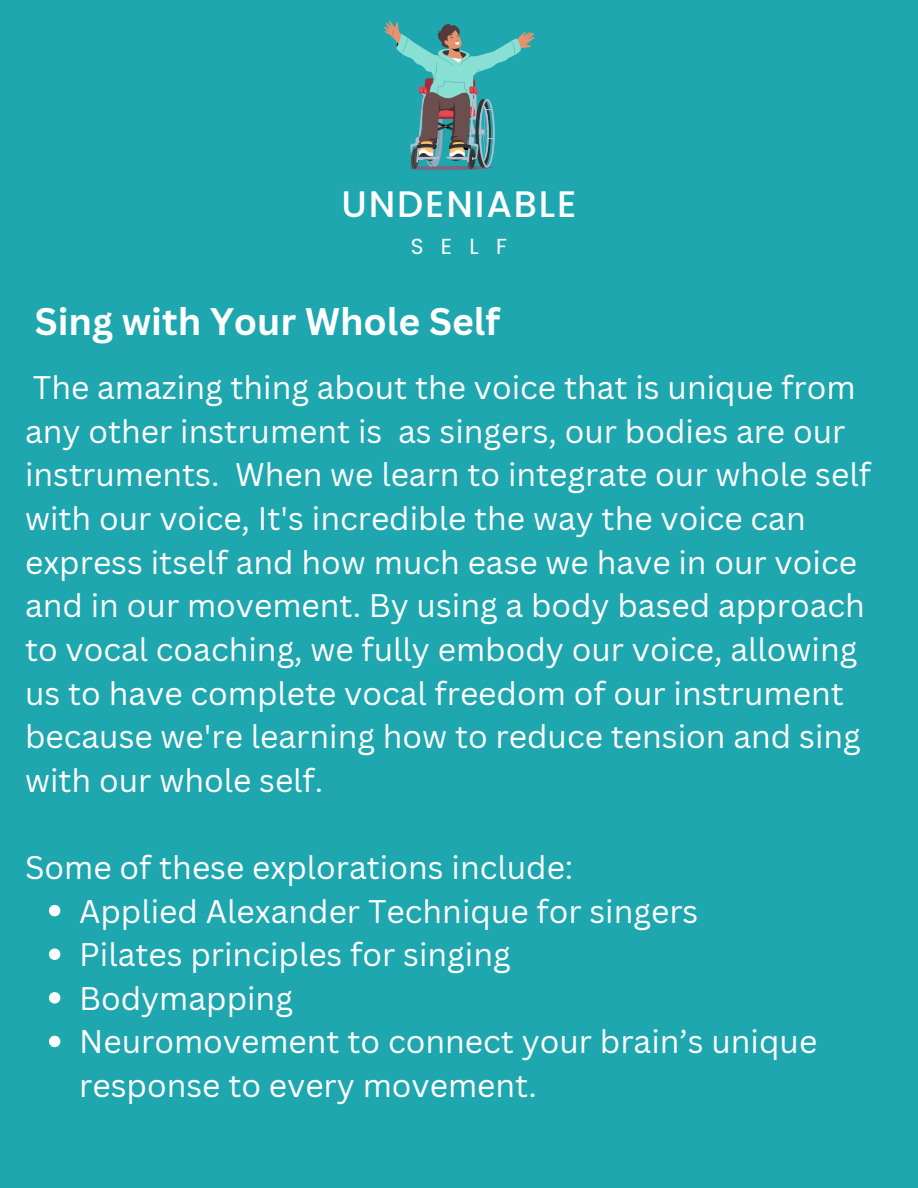
<style>
.page{position:relative;width:918px;height:1188px;background:#1ea7af}
.page>*{position:absolute;margin:0;border:0;box-sizing:border-box;transform-origin:0 0}
.t1{font:700 37.35px "Canva Sans";color:#fff}
.t2{font:500 36.9px "Poppins";letter-spacing:.05em;color:#fff}
.t3{font:31.8px/43.7px "Canva Sans";color:#fff}
.t4{font:21.75px "Poppins";color:#fff}
</style>
<div class="page">
<svg style="left:49px;top:905px;width:11px;height:11px"></svg>
<svg style="left:49px;top:949px;width:11px;height:11px"></svg>
<svg style="left:49px;top:992px;width:11px;height:12px"></svg>
<svg style="left:49px;top:1036px;width:11px;height:11px"></svg>
<svg style="left:384px;top:20px;width:150px;height:150px"></svg>
<p class="t2" style="left:341px;top:178px;width:237px">UNDENIABLE</p>
<p class="t4" style="left:411px;top:231px;width:98px">SELF</p>
<p class="t1" style="left:35px;top:295px;width:467px">Sing with Your Whole Self</p>
<p class="t3" style="left:25px;top:365px;width:847px">The amazing thing about the voice that is unique from any other instrument is as singers, our bodies are our instruments. When we learn to integrate our whole self with our voice, It's incredible the way the voice can express itself and how much ease we have in our voice and in our movement. By using a body based approach to vocal coaching, we fully embody our voice, allowing us to have complete vocal freedom of our instrument because we're learning how to reduce tension and sing with our whole self.</p>
<h1 class="t3" style="left:25px;top:845px;width:550px">Some of these explorations include:</h1>
<p class="t3" style="left:79px;top:888px;width:621px">Applied Alexander Technique for singers</p>
<p class="t3" style="left:79px;top:932px;width:433px">Pilates principles for singing</p>
<p class="t3" style="left:79px;top:976px;width:215px">Bodymapping</p>
<p class="t3" style="left:79px;top:1019px;width:740px">Neuromovement to connect your brain’s unique response to every movement.</p>
</div>
